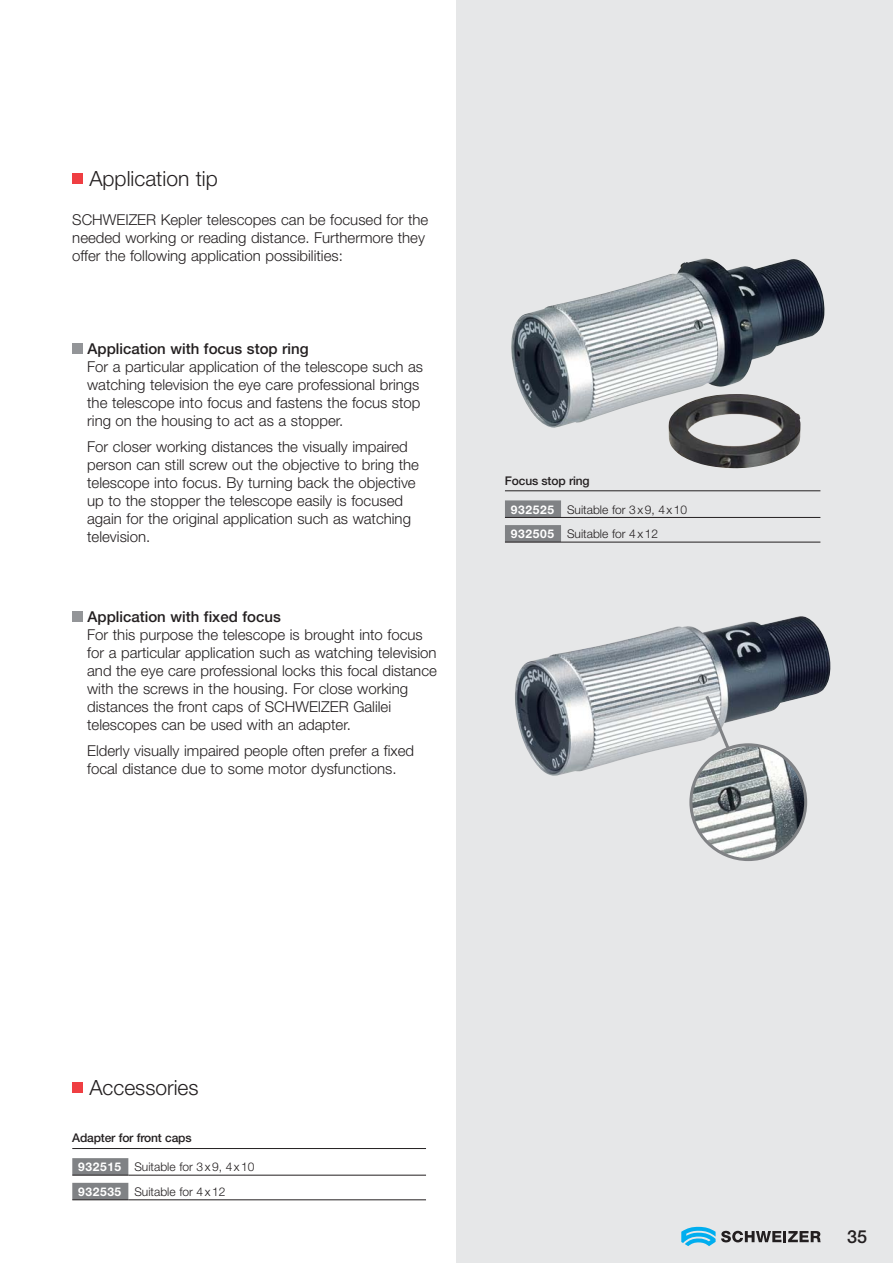
<style>
.page{position:relative;width:893px;height:1263px;background:#fff}
.page>*{position:absolute;margin:0;border:0;box-sizing:border-box;transform-origin:0 0}
.t1{font:300 21px "Helvetica Neue";color:#231f20}
.t2{font:500 18px "Helvetica Neue";color:#231f20}
.t3{font:300 15px/18px "Helvetica Neue";color:#231f20}
.t4{font:500 15px "Helvetica Neue";color:#231f20}
.t5{font:300 12px/24.6px "Helvetica Neue";color:#231f20}
.t6{font:500 12px "Helvetica Neue";letter-spacing:-.015em;color:#231f20}
.s1{font-weight:700;color:#fff}
</style>
<div class="page">
<div style="left:456px;top:0;width:437px;height:1263px;background:#e6e7e8"></div>
<svg style="left:681px;top:1227px;width:140px;height:19px"></svg>
<div style="left:72px;top:174px;width:11px;height:10px;background:#ef3e42"></div>
<div style="left:72px;top:343px;width:11px;height:11px;background:#939598"></div>
<div style="left:72px;top:611px;width:11px;height:11px;background:#939598"></div>
<svg style="left:505px;top:500px;width:56px;height:42px"></svg>
<hr style="left:505px;top:490px;width:315px;height:1px;background:#231f20">
<hr style="left:505px;top:517px;width:315px;height:1px;background:#231f20">
<hr style="left:505px;top:542px;width:315px;height:1px;background:#231f20">
<svg style="left:72px;top:1158px;width:56px;height:41px"></svg>
<hr style="left:72px;top:1148px;width:354px;height:1px;background:#231f20">
<hr style="left:72px;top:1175px;width:56px;height:1px;background:#231f20">
<hr style="left:72px;top:1199px;width:56px;height:1px;background:#231f20">
<hr style="left:128px;top:1175px;width:298px;height:1px;background:#231f20">
<hr style="left:128px;top:1199px;width:298px;height:1px;background:#231f20">
<img style="left:511px;top:258px;width:314px;height:170px">
<img style="left:668px;top:394px;width:132px;height:74px">
<img style="left:515px;top:616px;width:316px;height:161px">
<img style="left:691px;top:745px;width:115px;height:114px;border-radius:50%">
<div style="left:689px;top:743px;width:118px;height:118px;border:3px solid #808285;border-radius:50%"></div>
<svg style="left:703px;top:692px;width:29px;height:60px"></svg>
<div style="left:72px;top:1082px;width:11px;height:11px;background:#ef3e42"></div>
<h1 class="t1" style="left:89px;top:171px;width:130px">Application tip</h1>
<p class="t3" style="left:72px;top:212px;width:358px">SCHWEIZER Kepler telescopes can be focused for the needed working or reading distance. Furthermore they offer the following application possibilities:</p>
<p class="t4" style="left:88px;top:343px;width:223px">Application with focus stop ring</p>
<p class="t3" style="left:87px;top:359px;width:337px">For a particular application of the telescope such as watching television the eye care professional brings the telescope into focus and fastens the focus stop ring on the housing to act as a stopper.</p>
<p class="t3" style="left:87px;top:439px;width:333px">For closer working distances the visually impaired person can still screw out the objective to bring the telescope into focus. By turning back the objective up to the stopper the telescope easily is focused again for the original application such as watching television.</p>
<p class="t4" style="left:88px;top:611px;width:195px">Application with fixed focus</p>
<p class="t3" style="left:87px;top:627px;width:351px">For this purpose the telescope is brought into focus for a particular application such as watching television and the eye care professional locks this focal distance with the screws in the housing. For close working distances the front caps of SCHWEIZER Galilei telescopes can be used with an adapter.</p>
<p class="t3" style="left:87px;top:743px;width:328px">Elderly visually impaired people often prefer a fixed focal distance due to some motor dysfunctions.</p>
<p class="t6" style="left:505px;top:476px;width:86px">Focus stop ring</p>
<p class="t5" style="left:511px;top:498px;width:178px"><span class="s1">932525</span> Suitable for 3 x 9, 4 x 10<br><span class="s1">932505</span> Suitable for 4 x 12</p>
<h1 class="t1" style="left:89px;top:1080px;width:111px">Accessories</h1>
<p class="t6" style="left:72px;top:1134px;width:121px">Adapter for front caps</p>
<p class="t5" style="left:78px;top:1156px;width:178px"><span class="s1">932515</span> Suitable for 3 x 9, 4 x 10<br><span class="s1">932535</span> Suitable for 4 x 12</p>
<p class="t2" style="left:847px;top:1230px;width:22px">35</p>
</div>
